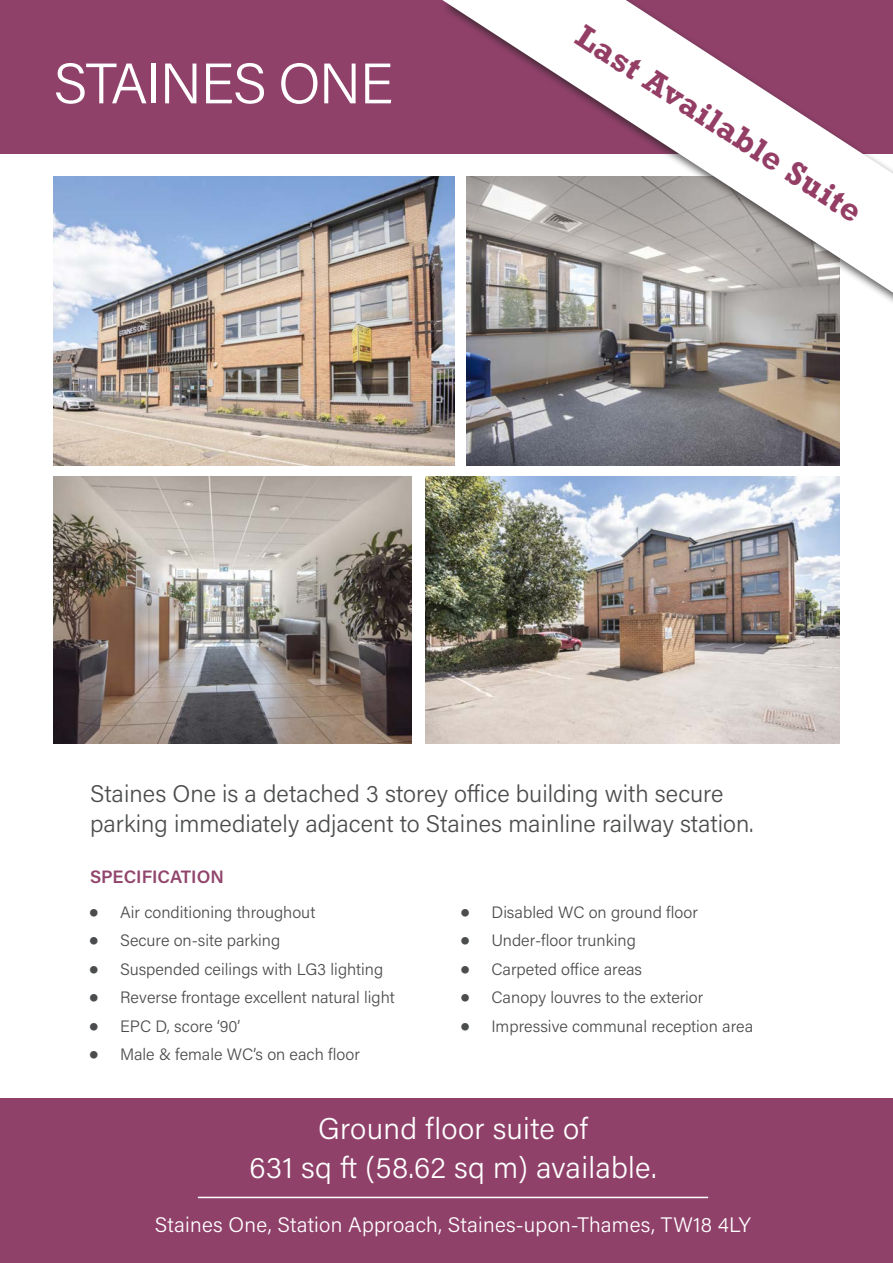
<style>
.page{position:relative;width:893px;height:1263px;background:#fff}
.page>*{position:absolute;margin:0;border:0;box-sizing:border-box;transform-origin:0 0}
.t1{font:300 57px "Acumin Pro";letter-spacing:-.025em;color:#fff}
.t2{font:700 33px "Rockwell";color:#943e65}
.t3{font:300 30px "Acumin Pro";letter-spacing:.01em;color:#fff}
.t4{font:300 24px/30px "Acumin Pro";color:#4b4c4d}
.t5{font:300 21px "Acumin Pro";letter-spacing:.01em;color:#fff}
.t6{font:600 18px "Acumin Pro";color:#91456c}
.t7{font:300 16.5px "Acumin Pro";color:#4b4c4d}
</style>
<div class="page">
<div style="left:0;top:1099px;width:893px;height:164px;background:#90416a"></div>
<div style="left:0;top:0;width:893px;height:154px;background:#90416a"></div>
<hr style="left:198px;top:1197px;width:510px;height:1px;background:#fff">
<img style="left:53px;top:176px;width:401px;height:289px">
<img style="left:425px;top:477px;width:414px;height:266px">
<img style="left:466px;top:326px;width:373px;height:139px">
<img style="left:53px;top:477px;width:358px;height:266px">
<div style="left:441px;top:0;width:452px;height:326px;background:#231f20;opacity:.75"></div>
<svg style="left:442px;top:0;width:451px;height:293px"></svg>
<p class="t1" style="left:53px;top:44px;width:341px">STAINES ONE</p>
<p class="t2" style="left:590px;top:16px;width:335px;rotate:33deg">Last Available Suite</p>
<p class="t4" style="left:90px;top:778px;width:665px">Staines One is a detached 3 storey office building with secure parking immediately adjacent to Staines mainline railway station.</p>
<p class="t6" style="left:90px;top:864px;width:135px">SPECIFICATION</p>
<p class="t7" style="left:90px;top:901px;width:227px">■ Air conditioning throughout</p>
<p class="t7" style="left:90px;top:929px;width:192px">■ Secure on-site parking</p>
<p class="t7" style="left:90px;top:958px;width:295px">■ Suspended ceilings with LG3 lighting</p>
<p class="t7" style="left:90px;top:986px;width:306px">■ Reverse frontage excellent natural light</p>
<p class="t7" style="left:90px;top:1015px;width:152px">■ EPC D, score ‘90’</p>
<p class="t7" style="left:90px;top:1043px;width:271px">■ Male &amp; female WC’s on each floor</p>
<p class="t7" style="left:461px;top:901px;width:238px">■ Disabled WC on ground floor</p>
<p class="t7" style="left:461px;top:929px;width:176px">■ Under-floor trunking</p>
<p class="t7" style="left:461px;top:958px;width:182px">■ Carpeted office areas</p>
<p class="t7" style="left:461px;top:986px;width:243px">■ Canopy louvres to the exterior</p>
<p class="t7" style="left:461px;top:1015px;width:293px">■ Impressive communal reception area</p>
<p class="t3" style="left:318px;top:1108px;width:271px">Ground floor suite of</p>
<p class="t3" style="left:249px;top:1147px;width:409px">631 sq ft (58.62 sq m) available.</p>
<p class="t5" style="left:155px;top:1210px;width:598px">Staines One, Station Approach, Staines-upon-Thames, TW18 4LY</p>
</div>
